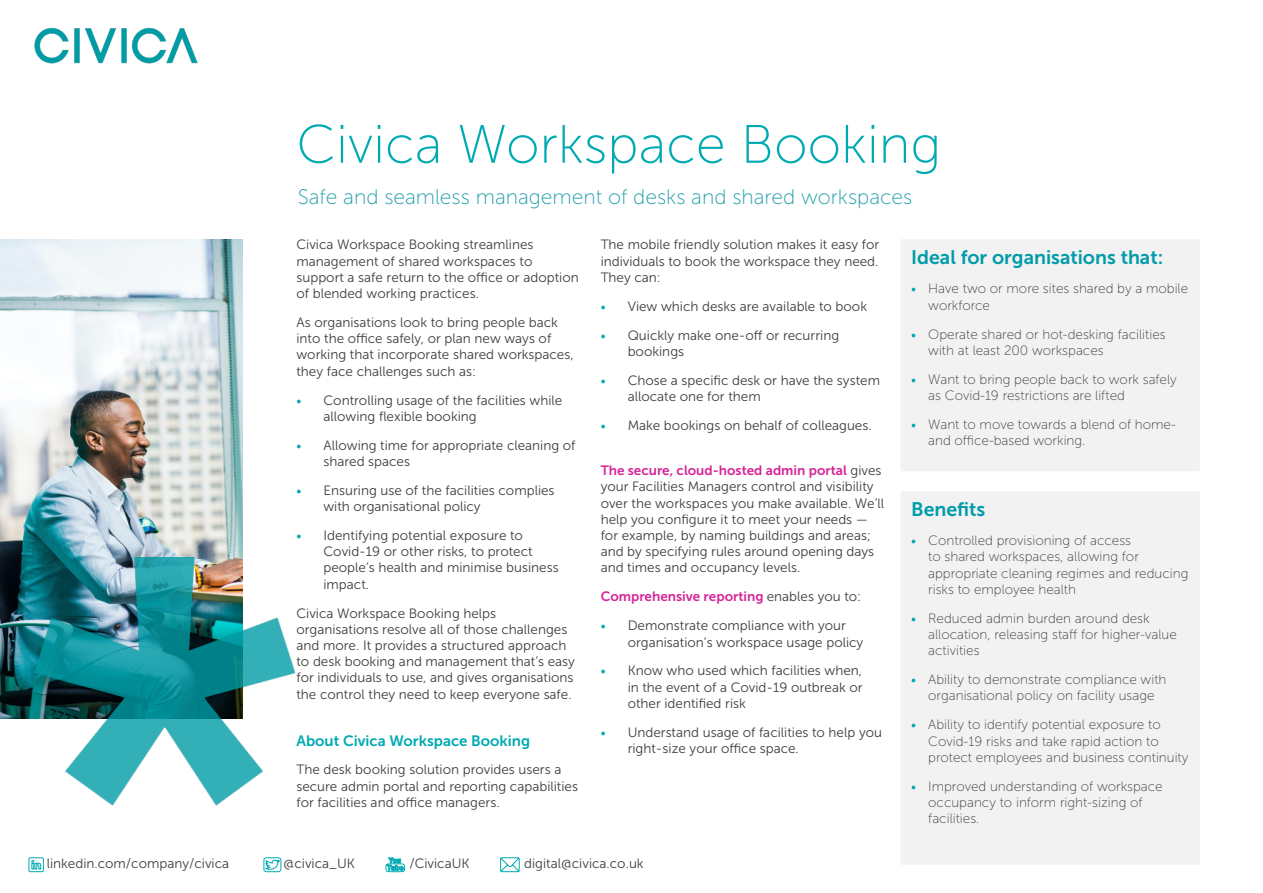
<style>
.page{position:relative;width:1263px;height:893px;background:#fff}
.page>*{position:absolute;margin:0;border:0;box-sizing:border-box;transform-origin:0 0}
.t1{font:54px "Museo Sans 100";color:#00aab3}
.Subheader{font:21px "Museo Sans 100";color:#209ea9}
.Subheader-2{font:19.5px "Museo Sans 700";color:#009baa}
.Subheader-3{font:15px "Museo Sans 700";color:#00aab3}
.Subheader-4{font:13.5px/16.2px "Museo Sans 300";color:#3e3e3f}
.t2{font:13.5px/16.2px "Museo Sans 100";color:#3e3e3f}
.Subheader-5{font:13.5px "Museo Sans 700";color:#d62598}
.s1{font-family:"Museo Sans 500";font-size:12px;color:#00aab3}
.s2{font-family:"Museo Sans 700";color:#d62598}
.s3{font-family:"Museo Sans 300";color:#3e3e3f}
</style>
<div class="page">
<div style="left:906px;top:244px;width:288px;height:222px;background:#f2f2f2"></div>
<div style="left:901px;top:239px;width:299px;height:232px;border:10px solid #f2f2f2"></div>
<img style="left:34px;top:27px;width:164px;height:37px">
<div style="left:906px;top:496px;width:288px;height:363px;background:#f2f2f2"></div>
<div style="left:901px;top:491px;width:299px;height:374px;border:10px solid #f2f2f2"></div>
<div style="left:29px;top:857px;width:15px;height:15px;border:1px solid #00aab3"></div>
<svg style="left:31px;top:860px;width:10px;height:9px"></svg>
<svg style="left:500px;top:857px;width:20px;height:15px"></svg>
<svg style="left:385px;top:857px;width:20px;height:15px"></svg>
<svg style="left:264px;top:857px;width:17px;height:15px"></svg>
<img style="left:0;top:239px;width:242px;height:480px">
<img style="left:19px;top:536px;width:277px;height:270px">
<p class="t1" style="left:296px;top:116px;width:646px">Civica Workspace Booking</p>
<p class="Subheader" style="left:298px;top:186px;width:616px">Safe and seamless management of desks and shared workspaces</p>
<p class="Subheader-4" style="left:296px;top:237px;width:284px">Civica Workspace Booking streamlines management of shared workspaces to support a safe return to the office or adoption of blended working practices.</p>
<p class="Subheader-4" style="left:296px;top:314px;width:279px">As organisations look to bring people back into the office safely, or plan new ways of working that incorporate shared workspaces, they face challenges such as:</p>
<p class="Subheader-4" style="left:323px;top:392px;width:240px;text-indent:-27px"><span class="s1">•</span> Controlling usage of the facilities while allowing flexible booking</p>
<p class="Subheader-4" style="left:323px;top:437px;width:254px;text-indent:-27px"><span class="s1">•</span> Allowing time for appropriate cleaning of shared spaces</p>
<p class="Subheader-4" style="left:323px;top:482px;width:233px;text-indent:-27px"><span class="s1">•</span> Ensuring use of the facilities complies with organisational policy</p>
<p class="Subheader-4" style="left:323px;top:527px;width:237px;text-indent:-27px"><span class="s1">•</span> Identifying potential exposure to<br>Covid-19 or other risks, to protect people’s health and minimise business impact.</p>
<p class="Subheader-4" style="left:296px;top:605px;width:280px">Civica Workspace Booking helps organisations resolve all of those challenges and more. It provides a structured approach to desk booking and management that’s easy for individuals to use, and gives organisations the control they need to keep everyone safe.</p>
<p class="Subheader-3" style="left:296px;top:732px;width:235px">About Civica Workspace Booking</p>
<p class="Subheader-4" style="left:296px;top:762px;width:283px">The desk booking solution provides users a secure admin portal and reporting capabilities for facilities and office managers.</p>
<p class="Subheader-4" style="left:601px;top:237px;width:280px;text-align:justify">The mobile friendly solution makes it easy for individuals to book the workspace they need.<br>They can:</p>
<p class="Subheader-4" style="left:601px;top:298px;width:268px"><span class="s1">•</span> View which desks are available to book</p>
<p class="Subheader-4" style="left:628px;top:327px;width:213px;text-indent:-27px"><span class="s1">•</span> Quickly make one-off or recurring bookings</p>
<p class="Subheader-4" style="left:628px;top:372px;width:254px;text-indent:-27px"><span class="s1">•</span> Chose a specific desk or have the system allocate one for them</p>
<p class="Subheader-4" style="left:601px;top:417px;width:273px"><span class="s1">•</span> Make bookings on behalf of colleagues.</p>
<p class="Subheader-4" style="left:601px;top:462px;width:285px"><span class="s2">The secure, cloud-hosted admin portal</span> gives your Facilities Managers control and visibility over the workspaces you make available. We’ll help you configure it to meet your needs — for example, by naming buildings and areas; and by specifying rules around opening days and times and occupancy levels.</p>
<p class="Subheader-5" style="left:601px;top:589px;width:262px">Comprehensive reporting <span class="s3">enables you to:</span></p>
<p class="Subheader-4" style="left:628px;top:618px;width:237px;text-indent:-27px"><span class="s1">•</span> Demonstrate compliance with your organisation’s workspace usage policy</p>
<p class="Subheader-4" style="left:628px;top:663px;width:237px;text-align:justify;text-indent:-27px"><span class="s1">•</span> Know who used which facilities when, in the event of a Covid-19 outbreak or other identified risk</p>
<p class="Subheader-4" style="left:628px;top:724px;width:256px;text-indent:-27px"><span class="s1">•</span> Understand usage of facilities to help you right-size your office space.</p>
<p class="Subheader-2" style="left:911px;top:247px;width:254px">Ideal for organisations that:</p>
<p class="t2" style="left:928px;top:281px;width:261px;text-indent:-17px"><span class="s1">•</span> Have two or more sites shared by a mobile workforce</p>
<p class="t2" style="left:928px;top:326px;width:239px;text-indent:-17px"><span class="s1">•</span> Operate shared or hot-desking facilities with at least 200 workspaces</p>
<p class="t2" style="left:928px;top:371px;width:250px;text-indent:-17px"><span class="s1">•</span> Want to bring people back to work safely as Covid-19 restrictions are lifted</p>
<p class="t2" style="left:928px;top:416px;width:249px;text-indent:-17px"><span class="s1">•</span> Want to move towards a blend of home&shy;and office-based working.</p>
<p class="Subheader-2" style="left:911px;top:499px;width:76px">Benefits</p>
<p class="t2" style="left:928px;top:533px;width:262px;text-indent:-17px"><span class="s1">•</span> Controlled provisioning of access<br>to shared workspaces, allowing for appropriate cleaning regimes and reducing risks to employee health</p>
<p class="t2" style="left:928px;top:610px;width:250px;text-indent:-17px"><span class="s1">•</span> Reduced admin burden around desk allocation, releasing staff for higher-value activities</p>
<p class="t2" style="left:911px;top:672px;width:257px;text-align:center"><span class="s1">•</span> Ability to demonstrate compliance with organisational policy on facility usage</p>
<p class="t2" style="left:928px;top:717px;width:262px;text-indent:-17px"><span class="s1">•</span> Ability to identify potential exposure to<br>Covid-19 risks and take rapid action to protect employees and business continuity</p>
<p class="t2" style="left:928px;top:778px;width:236px;text-indent:-17px"><span class="s1">•</span> Improved understanding of workspace occupancy to inform right-sizing of facilities.</p>
<p class="Subheader-4" style="left:47px;top:855px;width:184px">linkedin.com/company/civica</p>
<p class="Subheader-4" style="left:284px;top:855px;width:73px">@civica_UK</p>
<p class="Subheader-4" style="left:409px;top:855px;width:62px">/CivicaUK</p>
<p class="Subheader-4" style="left:524px;top:855px;width:121px">digital@civica.co.uk</p>
</div>
